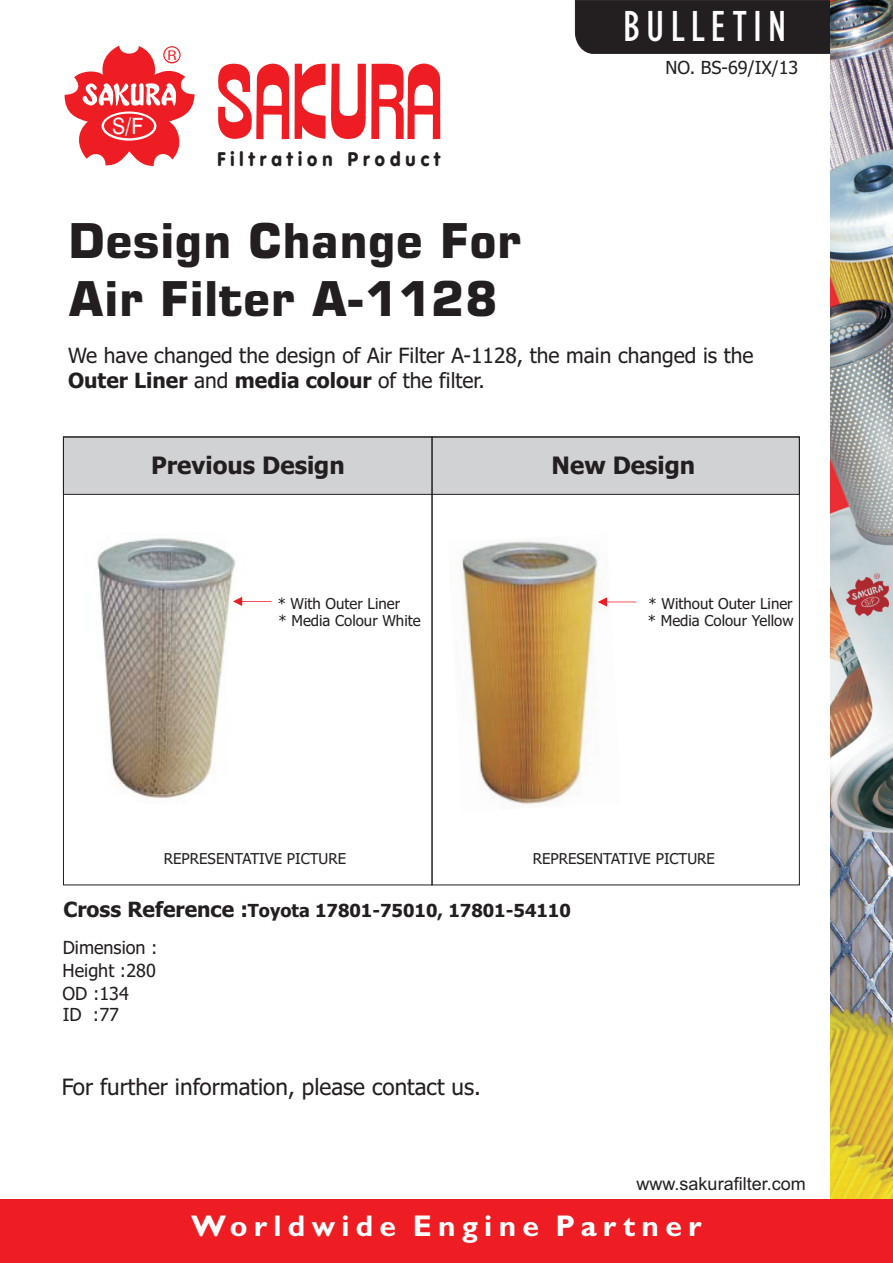
<style>
.page{position:relative;width:893px;height:1263px;background:#fff}
.page>*{position:absolute;margin:0;border:0;box-sizing:border-box;transform-origin:0 0}
.t1{font:700 48px/57.8px "Square 721 BT";color:#231f20}
.t2{font:condensed 45px "Gill Sans";letter-spacing:.135em;color:#fff}
.t3{font:700 30px "Gill Sans";letter-spacing:.21em;color:#fff}
.t4{font:700 24px "Tahoma";color:#231f20}
.t5{font:22.5px "Tahoma";color:#231f20}
.t6{font:22.5px "Swiss 721 BT";color:#fff;scale:.9 1}
.t7{font:21px/25.3px "Tahoma";color:#231f20}
.t8{font:900 19.5px "VAG Rounded";letter-spacing:.28em;color:#231f20;scale:.94 1}
.t9{font:18px/23.2px "Tahoma";color:#231f20;text-align:justify}
.t10{font:700 18px "Tahoma";color:#231f20}
.t11{font:18px "Arial";color:#231f20}
.t12{font:15px/17px "Tahoma";color:#231f20}
.t13{font:condensed 12.75px "Swiss 721 BT";color:#ee1d23;scale:1.28 1}
.s1{font-weight:700}
.s2{font-size:21px}
</style>
<div class="page">
<div style="left:575px;top:0;width:256px;height:54px;background:#231f20"></div>
<img style="left:831px;top:0;width:62px;height:1199px">
<svg style="left:65px;top:46px;width:130px;height:120px"></svg>
<svg style="left:295px;top:64px;width:30px;height:75px"></svg>
<svg style="left:218px;top:63px;width:71px;height:76px"></svg>
<svg style="left:331px;top:64px;width:109px;height:75px"></svg>
<div style="left:0;top:1199px;width:893px;height:64px;background:#ee1d23"></div>
<div style="left:65px;top:437px;width:735px;height:58px;background:#d1d2d4"></div>
<img style="left:97px;top:538px;width:139px;height:260px">
<img style="left:461px;top:541px;width:138px;height:268px">
<svg style="left:233px;top:597px;width:38px;height:9px"></svg>
<svg style="left:598px;top:597px;width:38px;height:10px"></svg>
<h3 class="t6" style="left:112px;top:117px;width:36px">S/F</h3>
<p class="t13" style="left:168px;top:50px;width:9px">R</p>
<h3 class="t8" style="left:217px;top:151px;width:239px">Filtration Product</h3>
<h2 class="t2" style="left:623px;top:10px;width:165px">BULLETIN</h2>
<p class="t9" style="left:665px;top:57px;width:134px">NO. BS-69/IX/13</p>
<h1 class="t1" style="left:68px;top:216px;width:454px">Design Change For<br>Air Filter A-1128</h1>
<h3 class="t7" style="left:68px;top:344px;width:687px">We have changed the design of Air Filter A-1128, the main changed is the<br><span class="s1">Outer Liner</span> and <span class="s1">media colour</span> of the filter.</h3>
<h3 class="t4" style="left:151px;top:455px;width:195px">Previous Design</h3>
<h3 class="t4" style="left:552px;top:455px;width:145px">New Design</h3>
<p class="t12" style="left:278px;top:597px;width:144px">* With Outer Liner<br>* Media Colour White</p>
<p class="t12" style="left:648px;top:596px;width:147px;line-height:17.7px">* Without Outer Liner * Media Colour Yellow</p>
<p class="t12" style="left:164px;top:851px;width:184px">REPRESENTATIVE PICTURE</p>
<p class="t12" style="left:533px;top:851px;width:184px">REPRESENTATIVE PICTURE</p>
<p class="t10" style="left:64px;top:903px;width:509px"><span class="s2">Cross Reference :</span>Toyota 17801-75010, 17801-54110</p>
<p class="t9" style="left:62px;top:937px;width:97px">Dimension :<br>Height :280<br>OD :134</p>
<p class="t9" style="left:63px;top:1004px;width:58px">ID :77</p>
<h3 class="t5" style="left:62px;top:1078px;width:421px">For further information, please contact us.</h3>
<p class="t11" style="left:637px;top:1176px;width:171px">www.sakurafilter.com</p>
<h3 class="t3" style="left:191px;top:1215px;width:512px">Worldwide Engine Partner</h3>
</div>
